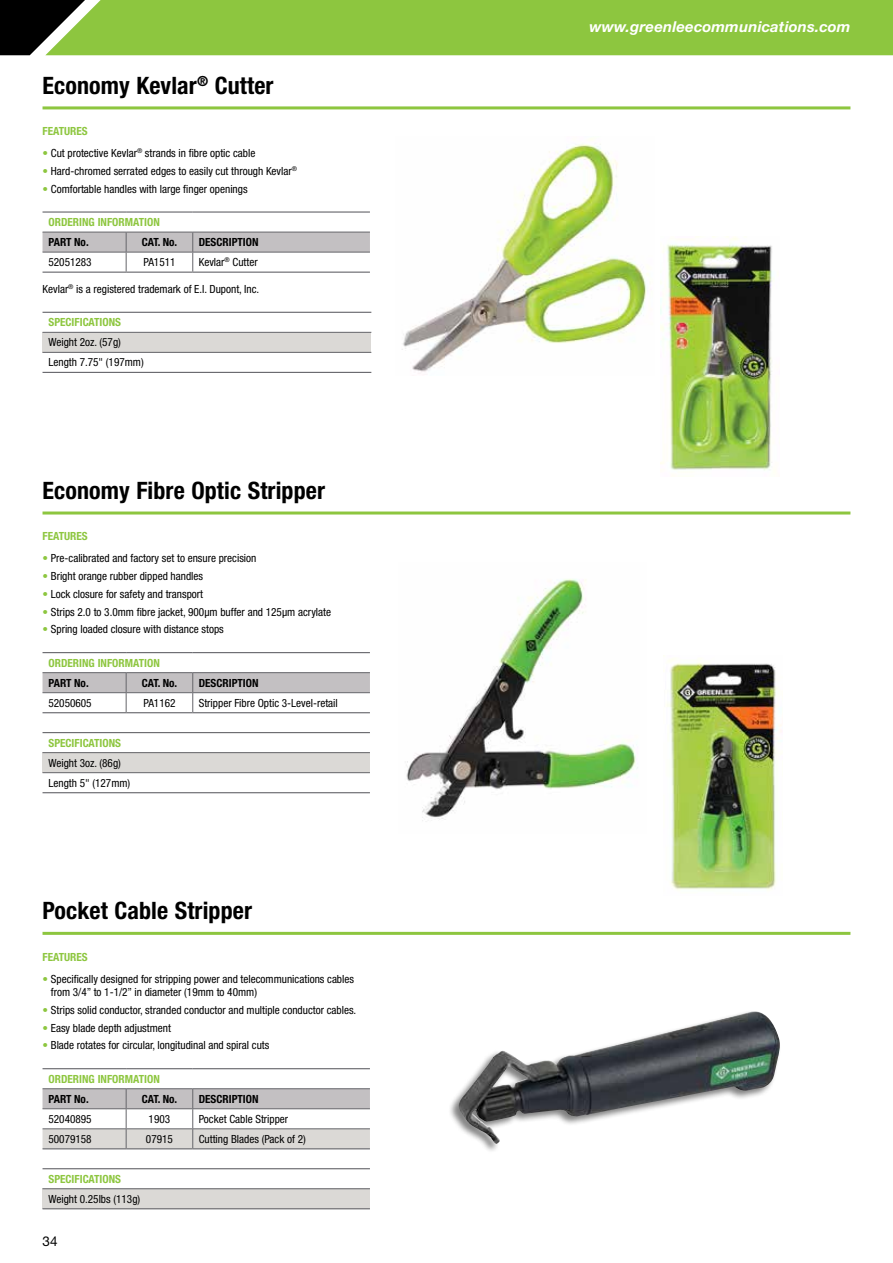
<style>
.page{position:relative;width:893px;height:1263px;background:#fff}
.page>*{position:absolute;margin:0;border:0;box-sizing:border-box;transform-origin:0 0}
.t1{font:700 condensed 24px "Helvetica Neue LT Std";letter-spacing:.005em;color:#000}
.t2{font:italic 700 15px "Helvetica Neue LT Std";letter-spacing:.01em;color:#fff}
.t3{font:13.5px "Helvetica Neue LT Std";color:#000}
.t4{font:condensed 11.25px/20.1px "Helvetica Neue LT Std";color:#000}
.t5{font:700 condensed 11.25px "Helvetica Neue LT Std";color:#8dc63f}
.t6{font:700 condensed 11.25px "Helvetica Neue LT Std";color:#000}
.s1{color:#8dc63f}
</style>
<div class="page">
<div style="left:85px;top:0;width:808px;height:55px;background:#8dc63f"></div>
<svg style="left:0;top:0;width:85px;height:55px"></svg>
<hr style="left:43px;top:106px;width:807px;height:3px;background:#8dc63f">
<hr style="left:43px;top:511px;width:807px;height:3px;background:#8dc63f">
<hr style="left:43px;top:932px;width:807px;height:3px;background:#8dc63f">
<svg style="left:43px;top:232px;width:327px;height:40px"></svg>
<hr style="left:43px;top:211px;width:83px;height:2px;background:#65656a">
<hr style="left:126px;top:211px;width:67px;height:2px;background:#65656a">
<hr style="left:193px;top:211px;width:177px;height:2px;background:#65656a">
<hr style="left:43px;top:272px;width:83px;height:1px;background:#65656a">
<hr style="left:126px;top:272px;width:67px;height:1px;background:#65656a">
<hr style="left:193px;top:272px;width:177px;height:1px;background:#65656a">
<div style="left:43px;top:332px;width:328px;height:20px;background:#dbd9d6"></div>
<hr style="left:43px;top:332px;width:328px;height:1px;background:#65656a">
<hr style="left:43px;top:352px;width:328px;height:1px;background:#65656a">
<hr style="left:43px;top:312px;width:328px;height:1px;background:#65656a">
<hr style="left:43px;top:372px;width:328px;height:1px;background:#65656a">
<hr style="left:43px;top:672px;width:83px;height:1px;background:#65656a">
<hr style="left:126px;top:672px;width:67px;height:1px;background:#65656a">
<hr style="left:193px;top:672px;width:177px;height:1px;background:#65656a">
<svg style="left:43px;top:673px;width:327px;height:39px"></svg>
<hr style="left:43px;top:652px;width:83px;height:1px;background:#65656a">
<hr style="left:126px;top:652px;width:67px;height:1px;background:#65656a">
<hr style="left:193px;top:652px;width:177px;height:1px;background:#65656a">
<hr style="left:43px;top:712px;width:83px;height:1px;background:#65656a">
<hr style="left:126px;top:712px;width:67px;height:1px;background:#65656a">
<hr style="left:193px;top:712px;width:177px;height:1px;background:#65656a">
<div style="left:43px;top:753px;width:327px;height:20px;background:#dbd9d6"></div>
<hr style="left:43px;top:752px;width:327px;height:1px;background:#65656a">
<hr style="left:43px;top:772px;width:327px;height:1px;background:#65656a">
<hr style="left:43px;top:732px;width:327px;height:1px;background:#65656a">
<hr style="left:43px;top:792px;width:327px;height:1px;background:#65656a">
<hr style="left:43px;top:1088px;width:83px;height:1px;background:#65656a">
<hr style="left:126px;top:1088px;width:67px;height:1px;background:#65656a">
<hr style="left:193px;top:1088px;width:177px;height:1px;background:#65656a">
<svg style="left:43px;top:1089px;width:327px;height:59px"></svg>
<hr style="left:43px;top:1068px;width:83px;height:1px;background:#65656a">
<hr style="left:126px;top:1068px;width:67px;height:1px;background:#65656a">
<hr style="left:193px;top:1068px;width:177px;height:1px;background:#65656a">
<hr style="left:43px;top:1148px;width:83px;height:1px;background:#65656a">
<hr style="left:126px;top:1148px;width:67px;height:1px;background:#65656a">
<hr style="left:193px;top:1148px;width:177px;height:1px;background:#65656a">
<div style="left:43px;top:1189px;width:327px;height:20px;background:#dbd9d6"></div>
<hr style="left:43px;top:1188px;width:327px;height:1px;background:#65656a">
<hr style="left:43px;top:1168px;width:327px;height:1px;background:#65656a">
<hr style="left:43px;top:1208px;width:327px;height:1px;background:#65656a">
<img style="left:402px;top:138px;width:247px;height:234px">
<img style="left:458px;top:1011px;width:322px;height:133px">
<img style="left:661px;top:237px;width:113px;height:234px">
<img style="left:406px;top:579px;width:232px;height:242px">
<img style="left:663px;top:658px;width:119px;height:232px">
<h1 class="t1" style="left:43px;top:71px;width:233px">Economy Kevlar<sup>®</sup> Cutter</h1>
<p class="t5" style="left:43px;top:124px;width:47px">FEATURES</p>
<p class="t4" style="left:43px;top:143px;width:214px"><span class="s1">•</span> Cut protective Kevlar<sup>®</sup> strands in fibre optic cable</p>
<p class="t4" style="left:43px;top:161px;width:256px"><span class="s1">•</span> Hard-chromed serrated edges to easily cut through Kevlar<sup>®</sup></p>
<p class="t4" style="left:43px;top:179px;width:207px"><span class="s1">•</span> Comfortable handles with large finger openings</p>
<p class="t5" style="left:49px;top:215px;width:113px">ORDERING INFORMATION</p>
<p class="t6" style="left:49px;top:235px;width:42px">PART No.</p>
<p class="t6" style="left:142px;top:235px;width:37px">CAT. No.</p>
<p class="t6" style="left:199px;top:235px;width:61px">DESCRIPTION</p>
<p class="t4" style="left:49px;top:252px;width:45px">52051283</p>
<p class="t4" style="left:143px;top:252px;width:34px">PA1511</p>
<p class="t4" style="left:199px;top:252px;width:60px">Kevlar<sup>®</sup> Cutter</p>
<p class="t4" style="left:43px;top:279px;width:218px">Kevlar<sup>®</sup> is a registered trademark of E.I. Dupont, Inc.</p>
<p class="t5" style="left:49px;top:315px;width:74px">SPECIFICATIONS</p>
<p class="t4" style="left:49px;top:332px;width:97px">Weight 2oz. (57g)<br>Length 7.75" (197mm)</p>
<h1 class="t1" style="left:43px;top:476px;width:284px">Economy Fibre Optic Stripper</h1>
<p class="t5" style="left:43px;top:529px;width:47px">FEATURES</p>
<p class="t4" style="left:43px;top:548px;width:215px"><span class="s1">•</span> Pre-calibrated and factory set to ensure precision</p>
<p class="t4" style="left:43px;top:566px;width:162px"><span class="s1">•</span> Bright orange rubber dipped handles</p>
<p class="t4" style="left:43px;top:584px;width:162px"><span class="s1">•</span> Lock closure for safety and transport</p>
<p class="t4" style="left:43px;top:601px;width:290px"><span class="s1">•</span> Strips 2.0 to 3.0mm fibre jacket, 900μm buffer and 125μm acrylate</p>
<p class="t4" style="left:43px;top:619px;width:183px"><span class="s1">•</span> Spring loaded closure with distance stops</p>
<p class="t5" style="left:49px;top:656px;width:113px">ORDERING INFORMATION</p>
<p class="t6" style="left:49px;top:676px;width:42px">PART No.</p>
<p class="t6" style="left:142px;top:676px;width:37px">CAT. No.</p>
<p class="t6" style="left:199px;top:676px;width:61px">DESCRIPTION</p>
<p class="t4" style="left:49px;top:693px;width:45px">52050605</p>
<p class="t4" style="left:143px;top:693px;width:34px">PA1162</p>
<p class="t4" style="left:199px;top:693px;width:141px">Stripper Fibre Optic 3-Level-retail</p>
<p class="t5" style="left:49px;top:736px;width:74px">SPECIFICATIONS</p>
<p class="t4" style="left:49px;top:752px;width:83px">Weight 3oz. (86g)<br>Length 5" (127mm)</p>
<h1 class="t1" style="left:43px;top:896px;width:211px">Pocket Cable Stripper</h1>
<p class="t5" style="left:43px;top:950px;width:47px">FEATURES</p>
<p class="t4" style="left:51px;top:972px;width:305px;line-height:13.5px;text-indent:-8px"><span class="s1">•</span> Specifically designed for stripping power and telecommunications cables from 3/4” to 1-1/2” in diameter (19mm to 40mm)</p>
<p class="t4" style="left:43px;top:1000px;width:315px"><span class="s1">•</span> Strips solid conductor, stranded conductor and multiple conductor cables.</p>
<p class="t4" style="left:43px;top:1017px;width:130px"><span class="s1">•</span> Easy blade depth adjustment</p>
<p class="t4" style="left:43px;top:1035px;width:228px"><span class="s1">•</span> Blade rotates for circular, longitudinal and spiral cuts</p>
<p class="t5" style="left:49px;top:1072px;width:113px">ORDERING INFORMATION</p>
<p class="t6" style="left:49px;top:1092px;width:42px">PART No.</p>
<p class="t6" style="left:142px;top:1092px;width:37px">CAT. No.</p>
<p class="t6" style="left:199px;top:1092px;width:61px">DESCRIPTION</p>
<p class="t4" style="left:49px;top:1109px;width:45px">52040895</p>
<p class="t4" style="left:149px;top:1109px;width:23px">1903</p>
<p class="t4" style="left:199px;top:1109px;width:91px">Pocket Cable Stripper</p>
<p class="t4" style="left:49px;top:1129px;width:45px">50079158</p>
<p class="t4" style="left:146px;top:1129px;width:28px">07915</p>
<p class="t4" style="left:199px;top:1129px;width:109px">Cutting Blades (Pack of 2)</p>
<p class="t5" style="left:49px;top:1172px;width:74px">SPECIFICATIONS</p>
<p class="t4" style="left:49px;top:1189px;width:93px">Weight 0.25lbs (113g)</p>
<p class="t3" style="left:43px;top:1233px;width:17px">34</p>
<h2 class="t2" style="left:589px;top:17px;width:263px">www.greenleecommunications.com</h2>
</div>
